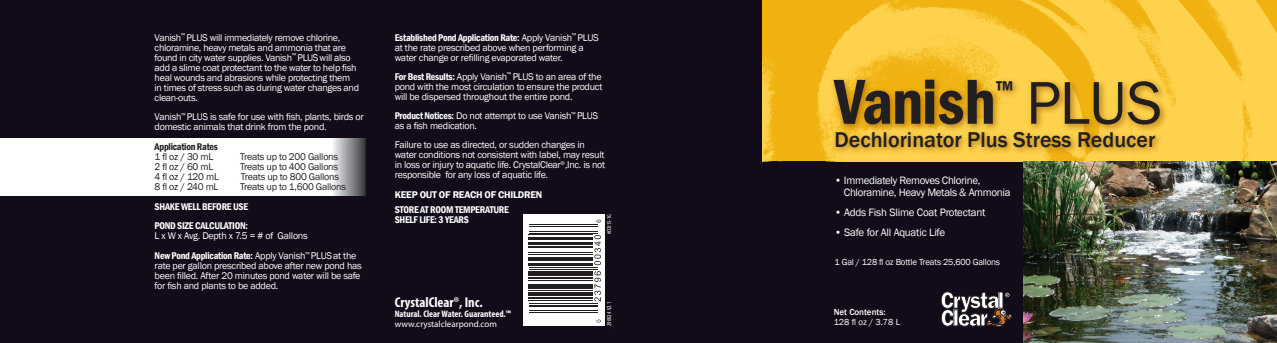
<style>
.page{position:relative;width:1277px;height:343px;background:#fff}
.page>*{position:absolute;margin:0;border:0;box-sizing:border-box;transform-origin:0 0}
.t1{font:600 condensed 65.6px "Franklin Gothic";letter-spacing:-.02em;color:#231f20}
.t2{font:62.3px "Franklin Gothic";color:#231f20}
.t3{font:600 condensed 24.6px "Franklin Gothic";color:#231f20}
.t4{font:500 22px "Franklin Gothic";color:#231f20}
.t5{font:700 condensed 14.3px "Myriad Pro";color:#fff}
.t6{font:11px/12px "Franklin Gothic";letter-spacing:-.03em;color:#fff}
.t7{font:10px/10px "Franklin Gothic";letter-spacing:-.025em;color:#fff}
.t8{font:10px "Franklin Gothic";letter-spacing:-.025em;color:#231f20}
.t9{font:600 condensed 10px/19px "Franklin Gothic";letter-spacing:-.025em;color:#fff}
.t10{font:600 10px "Franklin Gothic";letter-spacing:-.025em;color:#fff}
.t11{font:600 condensed 10px "Franklin Gothic";letter-spacing:-.025em;color:#231f20}
.t12{font:700 condensed 9.5px "Myriad Pro";color:#fff}
.t13{font:9px "Franklin Gothic";letter-spacing:-.02em;color:#fff}
.t14{font:9px "Myriad Pro";color:#fff}
.t15{font:500 9px "Franklin Gothic";color:#fff}
.t16{font:condensed 6px "Myriad Pro";color:#fff}
.s1{font-weight:600;font-stretch:condensed}
</style>
<div class="page">
<div style="left:0;top:0;width:1277px;height:342px;background:#120b19"></div>
<svg style="left:0;top:138px;width:366px;height:57px;background:#f5f5f5"></svg>
<img style="left:762px;top:0;width:515px;height:161px">
<img style="left:1024px;top:161px;width:253px;height:181px">
<div style="left:830px;top:75px;width:338px;height:58px;background:#9f6007;opacity:.75"></div>
<div style="left:832px;top:128px;width:330px;height:27px;background:#9f6007;opacity:.75"></div>
<svg style="left:941px;top:291px;width:71px;height:36px"></svg>
<div style="left:524px;top:214px;width:81px;height:111px;background:#fff"></div>
<svg style="left:528px;top:222px;width:73px;height:91px"></svg>
<svg style="left:596px;top:319px;width:5px;height:3px"></svg>
<hr style="left:529px;top:311px;width:68px;height:1px;background:#231f20">
<hr style="left:529px;top:309px;width:68px;height:1px;background:#231f20">
<hr style="left:529px;top:305px;width:68px;height:1px;background:#231f20">
<hr style="left:529px;top:303px;width:68px;height:1px;background:#231f20">
<hr style="left:529px;top:300px;width:64px;height:1px;background:#231f20">
<hr style="left:529px;top:296px;width:64px;height:2px;background:#231f20">
<hr style="left:529px;top:292px;width:64px;height:3px;background:#231f20">
<hr style="left:529px;top:290px;width:64px;height:1px;background:#231f20">
<hr style="left:529px;top:286px;width:64px;height:3px;background:#231f20">
<hr style="left:529px;top:283px;width:64px;height:2px;background:#231f20">
<hr style="left:529px;top:280px;width:64px;height:1px;background:#231f20">
<hr style="left:529px;top:277px;width:64px;height:2px;background:#231f20">
<hr style="left:529px;top:275px;width:64px;height:1px;background:#231f20">
<svg style="left:529px;top:270px;width:64px;height:4px"></svg>
<svg style="left:594px;top:271px;width:7px;height:30px"></svg>
<hr style="left:529px;top:268px;width:68px;height:1px;background:#231f20">
<hr style="left:529px;top:267px;width:68px;height:1px;background:#231f20">
<hr style="left:529px;top:263px;width:64px;height:3px;background:#231f20">
<hr style="left:529px;top:260px;width:64px;height:1px;background:#231f20">
<hr style="left:529px;top:256px;width:64px;height:3px;background:#231f20">
<hr style="left:529px;top:254px;width:64px;height:1px;background:#231f20">
<hr style="left:529px;top:252px;width:64px;height:1px;background:#231f20">
<hr style="left:529px;top:247px;width:64px;height:1px;background:#231f20">
<hr style="left:529px;top:245px;width:64px;height:1px;background:#231f20">
<hr style="left:529px;top:242px;width:64px;height:2px;background:#231f20">
<hr style="left:529px;top:237px;width:64px;height:3px;background:#231f20">
<hr style="left:529px;top:234px;width:64px;height:1px;background:#231f20">
<svg style="left:594px;top:235px;width:7px;height:30px"></svg>
<hr style="left:529px;top:232px;width:68px;height:1px;background:#231f20">
<hr style="left:529px;top:230px;width:68px;height:1px;background:#231f20">
<hr style="left:529px;top:226px;width:68px;height:1px;background:#231f20">
<hr style="left:529px;top:224px;width:68px;height:1px;background:#231f20">
<svg style="left:596px;top:219px;width:5px;height:3px"></svg>
<p class="t7" style="left:155px;top:33px;width:206px">Vanish<sup>™</sup> PLUS will immediately remove chlorine, chloramine, heavy metals and ammonia that are found in city water supplies. Vanish<sup>™</sup> PLUSwill also add a slime coat protectant to the water to help fish heal wounds and abrasions while protecting them in times of stress such as during water changes and clean-outs.</p>
<p class="t7" style="left:155px;top:112px;width:211px">Vanish<sup>™</sup> PLUS is safe for use with fish, plants, birds or domestic animals that drink from the pond.</p>
<p class="t11" style="left:155px;top:140px;width:65px">Application Rates</p>
<p class="t8" style="left:155px;top:150px;width:60px">1 fl oz / 30 mL</p>
<p class="t8" style="left:240px;top:150px;width:100px">Treats up to 200 Gallons</p>
<p class="t8" style="left:155px;top:160px;width:60px">2 fl oz / 60 mL</p>
<p class="t8" style="left:240px;top:160px;width:100px">Treats up to 400 Gallons</p>
<p class="t8" style="left:155px;top:170px;width:66px">4 fl oz / 120 mL</p>
<p class="t8" style="left:241px;top:170px;width:100px">Treats up to 800 Gallons</p>
<p class="t8" style="left:155px;top:180px;width:65px">8 fl oz / 240 mL</p>
<p class="t8" style="left:240px;top:180px;width:107px">Treats up to 1,600 Gallons</p>
<p class="t9" style="left:155px;top:197px;width:95px">SHAKE WELL BEFORE USE<br>POND SIZE CALCULATION:</p>
<p class="t7" style="left:155px;top:226px;width:203px;line-height:20px">L x W x Avg. Depth x 7.5 = # of Gallons<br><span class="s1">New Pond Application Rate:</span> Apply Vanish<sup>™</sup> PLUSat the</p>
<p class="t7" style="left:155px;top:261px;width:209px">rate per gallon prescribed above after new pond has been filled. After 20 minutes pond water will be safe for fish and plants to be added.</p>
<p class="t7" style="left:395px;top:33px;width:206px"><span class="s1">Established Pond Application Rate:</span> Apply Vanish<sup>™</sup> PLUS at the rate prescribed above when performing a water change or refilling evaporated water.</p>
<p class="t7" style="left:395px;top:72px;width:209px;text-align:justify"><span class="s1">For Best Results:</span> Apply Vanish<sup>™</sup> PLUS to an area of the pond with the most circulation to ensure the product will be dispersed throughout the entire pond.</p>
<p class="t7" style="left:395px;top:111px;width:205px"><span class="s1">Product Notices:</span> Do not attempt to use Vanish<sup>™</sup> PLUS as a fish medication.</p>
<p class="t7" style="left:395px;top:140px;width:212px">Failure to use as directed, or sudden changes in water conditions not consistent with label, may result in loss or injury to aquatic life. CrystalClear<sup>®</sup>,Inc. is not responsible for any loss of aquatic life.</p>
<p class="t10" style="left:395px;top:188px;width:149px">KEEP OUT OF REACH OF CHILDREN</p>
<p class="t9" style="left:395px;top:204px;width:116px;line-height:10px">STORE AT ROOM TEMPERATURE<br>SHELF LIFE: 3 YEARS</p>
<p class="t16" style="left:606px;top:234px;width:22px;rotate:-90deg">#CC015-1G</p>
<h3 class="t5" style="left:395px;top:293px;width:90px">CrystalClear®, Inc.</h3>
<p class="t12" style="left:395px;top:307px;width:118px">Natural. Clear Water. Guaranteed.™</p>
<p class="t14" style="left:395px;top:317px;width:104px">www.crystalclearpond.com</p>
<p class="t16" style="left:606px;top:325px;width:25px;rotate:-90deg">290024 V2.1</p>
<h1 class="t1" style="left:834px;top:58px;width:163px">Vanish</h1>
<h3 class="t3" style="left:995px;top:73px;width:20px">™</h3>
<h2 class="t2" style="left:1026px;top:64px;width:138px">PLUS</h2>
<h3 class="t4" style="left:834px;top:126px;width:322px">Dechlorinator Plus Stress Reducer</h3>
<p class="t6" style="left:844px;top:175px;width:168px;text-indent:-9px">• Immediately Removes Chlorine,<br>Chloramine, Heavy Metals &amp; Ammonia</p>
<p class="t6" style="left:834px;top:207px;width:153px">• Adds Fish Slime Coat Protectant</p>
<p class="t6" style="left:834px;top:227px;width:112px">• Safe for All Aquatic Life</p>
<p class="t13" style="left:834px;top:256px;width:167px">1 Gal / 128 fl oz Bottle Treats 25,600 Gallons</p>
<p class="t15" style="left:833px;top:306px;width:54px">Net Contents:</p>
<p class="t13" style="left:833px;top:316px;width:68px">128 fl oz / 3.78 L</p>
</div>
